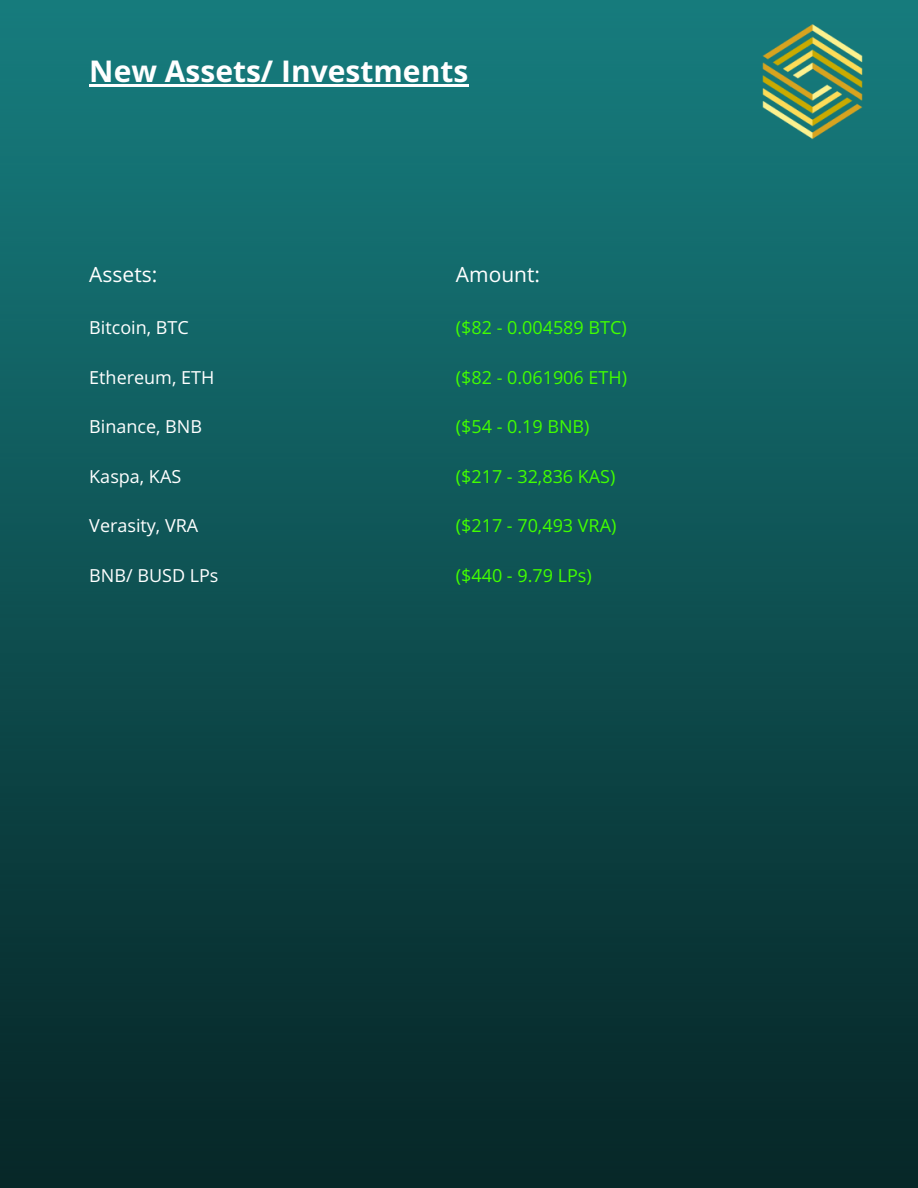
<style>
.page{position:relative;width:918px;height:1188px;background:#fff}
.page>*{position:absolute;margin:0;border:0;box-sizing:border-box;transform-origin:0 0}
.t1{font:700 30px "Open Sans Hebrew";color:#fff}
.t2{font:21px "Open Sans Hebrew";color:#fff}
.t3{font:18px "Open Sans Hebrew";color:#42ff00}
.t4{font:18px "Open Sans Hebrew";color:#fff}
</style>
<div class="page">
<img style="left:0;top:0;width:918px;height:1188px">
<img style="left:731px;top:0;width:162px;height:162px">
<hr style="left:89px;top:84px;width:379px;height:3px;background:#fff">
<h1 class="t1" style="left:89px;top:50px;width:381px">New Assets/ Investments</h1>
<p class="t2" style="left:89px;top:260px;width:70px">Assets:</p>
<p class="t4" style="left:89px;top:315px;width:101px">Bitcoin, BTC</p>
<p class="t4" style="left:89px;top:364px;width:127px">Ethereum, ETH</p>
<p class="t4" style="left:89px;top:414px;width:114px">Binance, BNB</p>
<p class="t4" style="left:89px;top:463px;width:93px">Kaspa, KAS</p>
<p class="t4" style="left:89px;top:513px;width:110px">Verasity, VRA</p>
<p class="t4" style="left:89px;top:562px;width:131px">BNB/ BUSD LPs</p>
<p class="t2" style="left:456px;top:260px;width:86px">Amount:</p>
<p class="t3" style="left:456px;top:315px;width:172px">($82 - 0.004589 BTC)</p>
<p class="t3" style="left:456px;top:364px;width:173px">($82 - 0.061906 ETH)</p>
<p class="t3" style="left:456px;top:414px;width:135px">($54 - 0.19 BNB)</p>
<p class="t3" style="left:456px;top:463px;width:161px">($217 - 32,836 KAS)</p>
<p class="t3" style="left:456px;top:513px;width:162px">($217 - 70,493 VRA)</p>
<p class="t3" style="left:456px;top:562px;width:137px">($440 - 9.79 LPs)</p>
</div>
